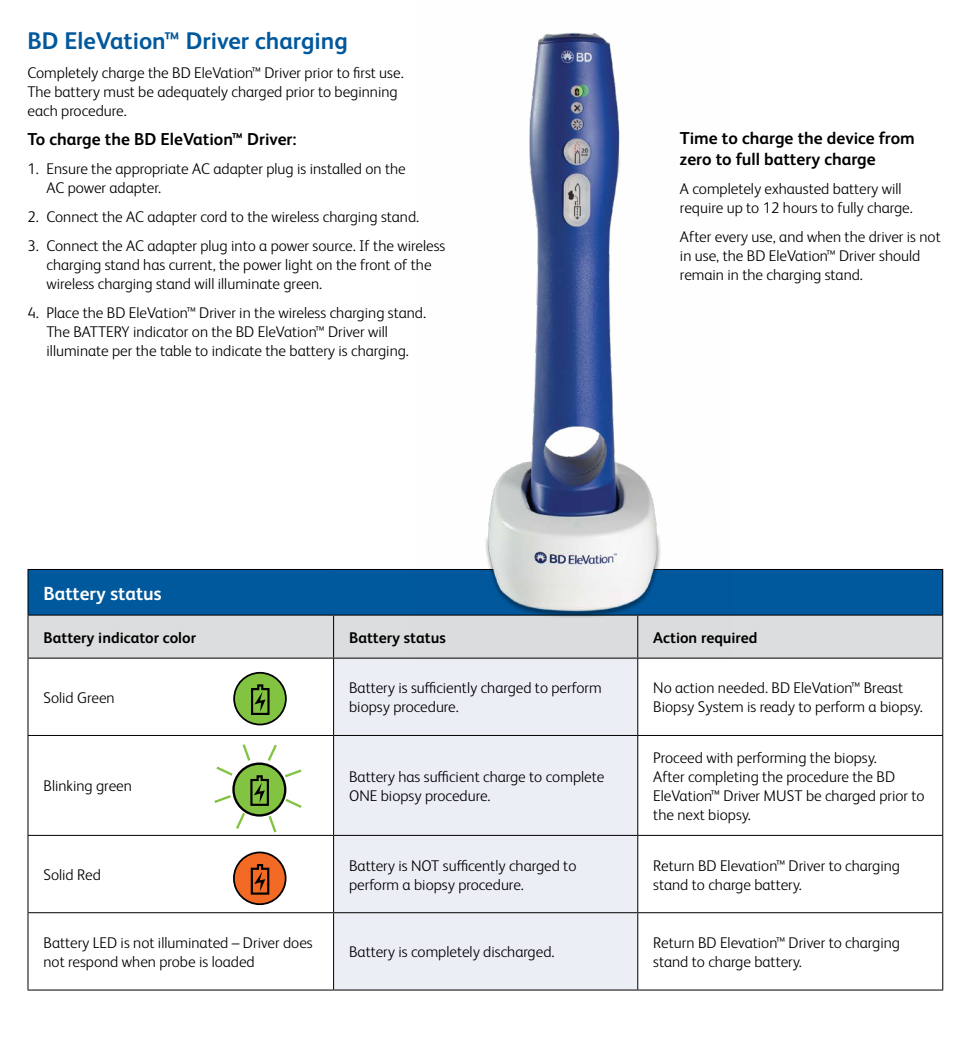
<style>
.page{position:relative;width:978px;height:1038px;background:#fff}
.page>*{position:absolute;margin:0;border:0;box-sizing:border-box;transform-origin:0 0}
.t1{font:700 24.15px "FS Albert Pro";color:#00589d}
.t2{font:700 18.9px "FS Albert Pro";color:#fff}
.t3{font:700 17.32px/20.7px "FS Albert Pro";color:#000}
.t4{font:300 15.58px/18.9px "FS Albert Pro";color:#000}
.t5{font:700 15.58px "FS Albert Pro";color:#000}
.s1{color:#00589d}
</style>
<div class="page">
<div style="left:28px;top:569px;width:914px;height:46px;background:#00589d"></div>
<div style="left:29px;top:615px;width:913px;height:42px;background:#dcddde"></div>
<div style="left:334px;top:658px;width:303px;height:331px;background:#eceef6"></div>
<hr style="left:28px;top:569px;width:305px;height:1px;background:#000">
<hr style="left:28px;top:570px;width:1px;height:44px;background:#000">
<hr style="left:333px;top:569px;width:305px;height:1px;background:#000">
<hr style="left:638px;top:569px;width:305px;height:1px;background:#000">
<hr style="left:942px;top:570px;width:1px;height:44px;background:#000">
<hr style="left:28px;top:614px;width:305px;height:1px;background:#000">
<hr style="left:28px;top:615px;width:1px;height:42px;background:#000">
<hr style="left:333px;top:614px;width:305px;height:1px;background:#000">
<hr style="left:333px;top:615px;width:1px;height:42px;background:#000">
<hr style="left:638px;top:614px;width:305px;height:1px;background:#000">
<hr style="left:942px;top:615px;width:1px;height:42px;background:#000">
<hr style="left:28px;top:657px;width:305px;height:1px;background:#000">
<hr style="left:28px;top:658px;width:1px;height:77px;background:#000">
<hr style="left:333px;top:657px;width:305px;height:1px;background:#000">
<hr style="left:333px;top:658px;width:1px;height:77px;background:#000">
<hr style="left:638px;top:657px;width:305px;height:1px;background:#000">
<hr style="left:637px;top:658px;width:1px;height:77px;background:#000">
<hr style="left:942px;top:658px;width:1px;height:77px;background:#000">
<hr style="left:28px;top:735px;width:305px;height:1px;background:#000">
<hr style="left:28px;top:735px;width:1px;height:99px;background:#000">
<hr style="left:333px;top:735px;width:305px;height:1px;background:#000">
<hr style="left:333px;top:735px;width:1px;height:99px;background:#000">
<hr style="left:638px;top:735px;width:305px;height:1px;background:#000">
<hr style="left:637px;top:735px;width:1px;height:99px;background:#000">
<hr style="left:942px;top:735px;width:1px;height:99px;background:#000">
<hr style="left:28px;top:834px;width:305px;height:1px;background:#000">
<hr style="left:28px;top:835px;width:1px;height:77px;background:#000">
<hr style="left:333px;top:834px;width:305px;height:1px;background:#000">
<hr style="left:333px;top:835px;width:1px;height:77px;background:#000">
<hr style="left:638px;top:834px;width:305px;height:1px;background:#000">
<hr style="left:637px;top:835px;width:1px;height:77px;background:#000">
<hr style="left:942px;top:835px;width:1px;height:77px;background:#000">
<hr style="left:28px;top:912px;width:305px;height:1px;background:#000">
<hr style="left:28px;top:913px;width:1px;height:76px;background:#000">
<hr style="left:333px;top:912px;width:305px;height:1px;background:#000">
<hr style="left:333px;top:913px;width:1px;height:76px;background:#000">
<hr style="left:638px;top:912px;width:305px;height:1px;background:#000">
<hr style="left:637px;top:913px;width:1px;height:76px;background:#000">
<hr style="left:942px;top:913px;width:1px;height:76px;background:#000">
<hr style="left:28px;top:989px;width:305px;height:1px;background:#000">
<hr style="left:333px;top:989px;width:305px;height:1px;background:#000">
<hr style="left:638px;top:989px;width:305px;height:1px;background:#000">
<svg style="left:212px;top:744px;width:92px;height:91px"></svg>
<div style="left:234px;top:672px;width:52px;height:52px;background:#82c341;border-radius:50%"></div>
<div style="left:233px;top:671px;width:54px;height:54px;border:2px solid #000;border-radius:50%"></div>
<svg style="left:251px;top:684px;width:19px;height:31px"></svg>
<div style="left:234px;top:852px;width:52px;height:52px;background:#f26a24;border-radius:50%"></div>
<div style="left:233px;top:851px;width:53px;height:53px;border:2px solid #000;border-radius:50%"></div>
<svg style="left:250px;top:864px;width:20px;height:31px"></svg>
<img style="left:414px;top:32px;width:316px;height:630px">
<svg style="left:576px;top:84px;width:13px;height:13px"></svg>
<h1 class="t1" style="left:28px;top:24px;width:322px">BD EleVation™ Driver charging</h1>
<p class="t4" style="left:28px;top:63px;width:378px">Completely charge the BD EleVation™ Driver prior to first use.<br>The battery must be adequately charged prior to beginning each procedure.</p>
<p class="t3" style="left:28px;top:128px;width:271px">To charge the BD EleVation™ Driver:</p>
<p class="t4" style="left:47px;top:158px;width:361px;text-indent:-19px">1. Ensure the appropriate AC adapter plug is installed on the<br>AC power adapter.</p>
<p class="t4" style="left:28px;top:206px;width:393px">2. Connect the AC adapter cord to the wireless charging stand.</p>
<p class="t4" style="left:47px;top:235px;width:400px;text-indent:-19px">3. Connect the AC adapter plug into a power source. If the wireless charging stand has current, the power light on the front of the wireless charging stand will illuminate green.</p>
<p class="t4" style="left:47px;top:302px;width:381px;text-indent:-19px">4. Place the BD EleVation™ Driver in the wireless charging stand.<br>The BATTERY indicator on the BD EleVation™ Driver will illuminate per the table to indicate the battery is charging.</p>
<p class="t3" style="left:680px;top:127px;width:236px">Time to charge the device from zero to full battery charge</p>
<p class="t4" style="left:680px;top:178px;width:234px">A completely exhausted battery will require up to 12 hours to fully charge.</p>
<p class="t4" style="left:680px;top:226px;width:262px">After every use, and when the driver is not in use, the BD EleVation™ Driver should remain in the charging stand.</p>
<p class="t2" style="left:43px;top:579px;width:120px">Battery stat<span class="s1">us</span></p>
<p class="t5" style="left:43px;top:626px;width:154px">Battery indicator color</p>
<p class="t5" style="left:349px;top:626px;width:98px">Battery status</p>
<p class="t5" style="left:653px;top:626px;width:106px">Action required</p>
<p class="t4" style="left:43px;top:687px;width:73px">Solid Green</p>
<p class="t4" style="left:349px;top:677px;width:254px">Battery is sufficiently charged to perform biopsy procedure.</p>
<p class="t4" style="left:653px;top:677px;width:271px">No action needed. BD EleVation™ Breast<br>Biopsy System is ready to perform a biopsy.</p>
<p class="t4" style="left:43px;top:775px;width:90px">Blinking green</p>
<p class="t4" style="left:349px;top:766px;width:257px">Battery has sufficient charge to complete<br>ONE biopsy procedure.</p>
<p class="t4" style="left:653px;top:747px;width:273px">Proceed with performing the biopsy.<br>After completing the procedure the BD EleVation™ Driver MUST be charged prior to the next biopsy.</p>
<p class="t4" style="left:43px;top:864px;width:59px">Solid Red</p>
<p class="t4" style="left:349px;top:854px;width:229px">Battery is NOT sufficently charged to perform a biopsy procedure.</p>
<p class="t4" style="left:653px;top:854px;width:248px">Return BD Elevation™ Driver to charging stand to charge battery.</p>
<p class="t4" style="left:43px;top:932px;width:271px">Battery LED is not illuminated – Driver does not respond when probe is loaded</p>
<p class="t4" style="left:349px;top:941px;width:207px">Battery is completely discharged.</p>
<p class="t4" style="left:653px;top:932px;width:248px">Return BD Elevation™ Driver to charging stand to charge battery.</p>
</div>
